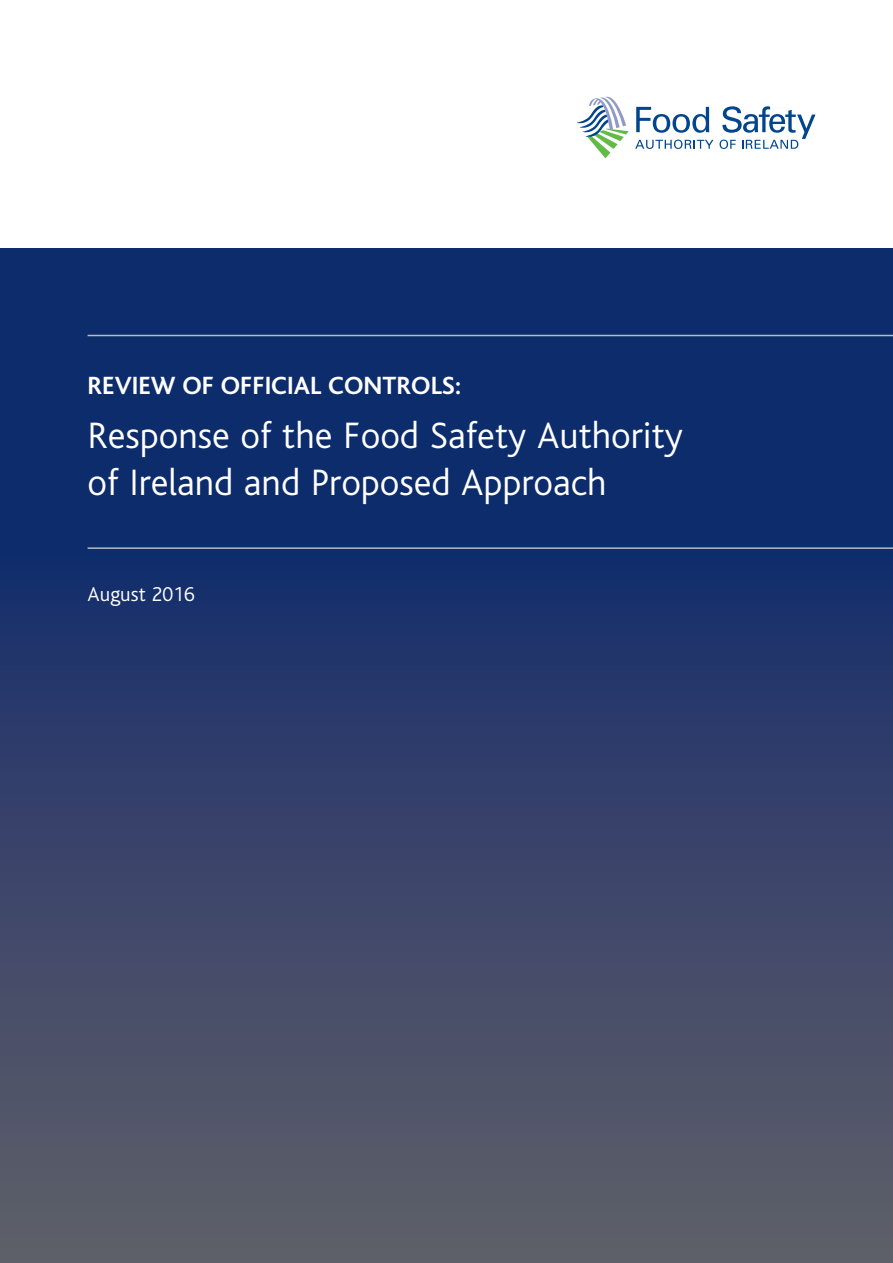
<style>
.page{position:relative;width:893px;height:1263px;background:#fff}
.page>*{position:absolute;margin:0;border:0;box-sizing:border-box;transform-origin:0 0}
.t1{font:300 38.4px/46.3px "Bliss";color:#fff}
.t2{font:700 26.1px "Bliss";color:#fff}
.t3{font:300 21px "Bliss";color:#fff}
</style>
<div class="page">
<div style="left:0;top:249px;width:893px;height:1014px;background:linear-gradient(to bottom,#00216d,#5f5d68)"></div>
<svg style="left:636px;top:107px;width:73px;height:26px"></svg>
<svg style="left:635px;top:140px;width:78px;height:9px"></svg>
<svg style="left:720px;top:106px;width:95px;height:43px"></svg>
<svg style="left:577px;top:97px;width:52px;height:61px"></svg>
<hr style="left:88px;top:335px;width:805px;height:1px;background:#b9bbbf">
<hr style="left:88px;top:547px;width:805px;height:2px;background:#b9bbbf">
<p class="t2" style="left:88px;top:372px;width:375px">REVIEW OF OFFICIAL CONTROLS:</p>
<p class="t1" style="left:88px;top:413px;width:597px">Response of the Food Safety Authority of Ireland and Proposed Approach</p>
<p class="t3" style="left:88px;top:583px;width:109px">August 2016</p>
</div>
